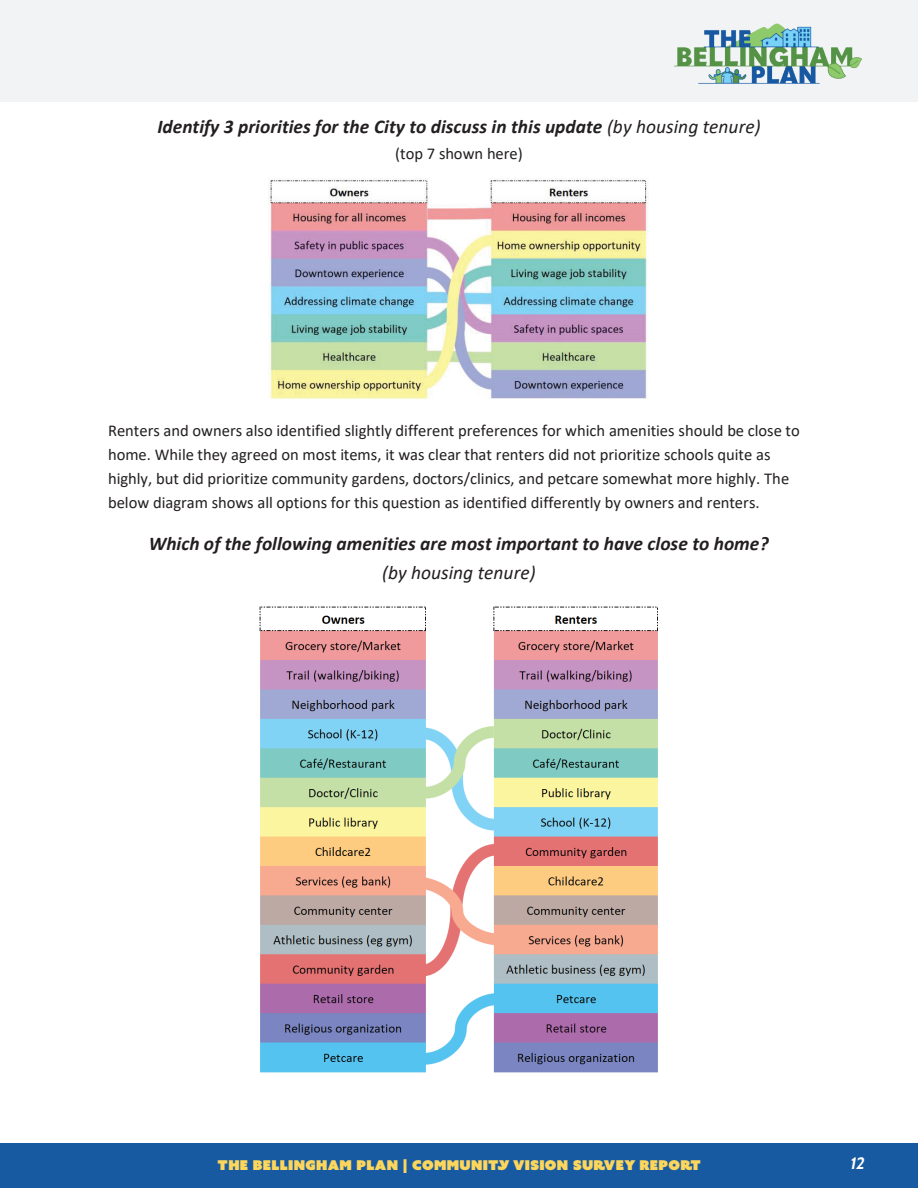
<style>
.page{position:relative;width:918px;height:1188px;background:#fff}
.page>*{position:absolute;margin:0;border:0;box-sizing:border-box;transform-origin:0 0}
.t1{font:italic 700 19.5px "Calibri";color:#231f20}
.t2{font:italic 19.5px "Calibri";color:#231f20}
.t3{font:16.5px/24.2px "Calibri";color:#231f20}
.t4{font:italic 16.5px "Cabin";color:#fff}
.t5{font:13.5px "Azo Sans Uber";letter-spacing:.025em;color:#fdd65b}
.s1{font-weight:400}
</style>
<div class="page">
<div style="left:0;top:1143px;width:918px;height:45px;background:#185aa2"></div>
<div style="left:0;top:0;width:918px;height:102px;background:#f2f3f4"></div>
<img style="left:674px;top:23px;width:188px;height:61px">
<img style="left:269px;top:178px;width:378px;height:221px">
<img style="left:259px;top:606px;width:399px;height:467px">
<p class="t1" style="left:157px;top:113px;width:605px">Identify 3 priorities for the City to discuss in this update <span class="s1">(by housing tenure)</span></p>
<p class="t3" style="left:395px;top:141px;width:129px">(top 7 shown here)</p>
<p class="t3" style="left:108px;top:418px;width:693px">Renters and owners also identified slightly different preferences for which amenities should be close to home. While they agreed on most items, it was clear that renters did not prioritize schools quite as highly, but did prioritize community gardens, doctors/clinics, and petcare somewhat more highly. The below diagram shows all options for this question as identified differently by owners and renters.</p>
<p class="t1" style="left:149px;top:530px;width:621px">Which of the following amenities are most important to have close to home?</p>
<p class="t2" style="left:382px;top:559px;width:155px">(by housing tenure)</p>
<p class="t5" style="left:218px;top:1156px;width:485px">THE BELLINGHAM PLAN | COMMUNITY VISION SURVEY REPORT</p>
<p class="t4" style="left:851px;top:1151px;width:16px">12</p>
</div>
